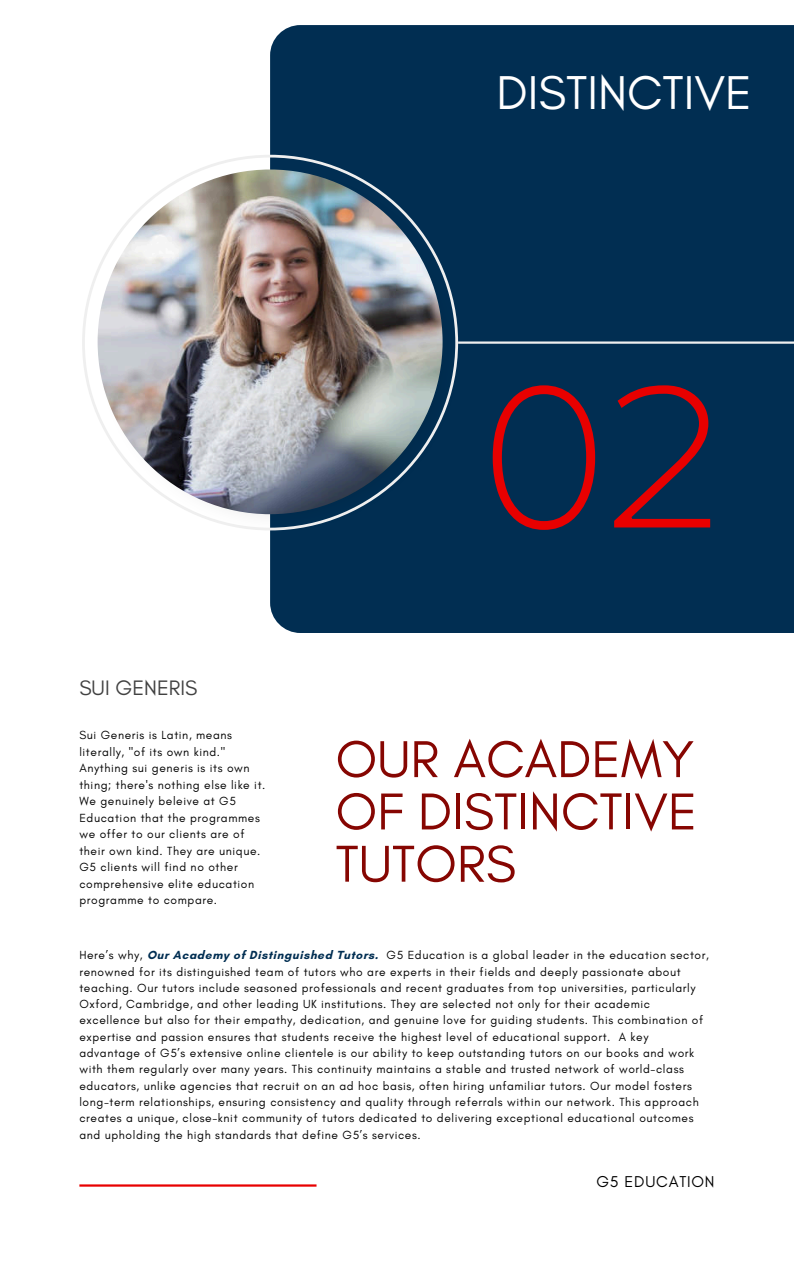
<style>
.page{position:relative;width:794px;height:1266px;background:#fff}
.page>*{position:absolute;margin:0;border:0;box-sizing:border-box;transform-origin:0 0}
.t1{font:200 199.88px "Balgin";color:#e80000}
.t2{font:52.8px/52.3px "Glacial Indifference";color:#860602;text-align:justify}
.t3{font:48.3px "Glacial Indifference";color:#fff}
.t4{font:21.3px "Glacial Indifference";color:#414141}
.t5{font:15.98px "Glacial Indifference";letter-spacing:.05em;color:#000}
.t6{font:12px/16.4px "Glacial Indifference";letter-spacing:.05em;color:#000}
.s1{font-weight:700;color:#012e52}
</style>
<div class="page">
<div style="left:270px;top:25px;width:523px;height:608px;background:#012e52"></div>
<svg style="left:82px;top:155px;width:376px;height:375px"></svg>
<img style="left:98px;top:169px;width:344px;height:345px;border-radius:50%">
<hr style="left:458px;top:341px;width:335px;height:3px;background:#efefef">
<hr style="left:79px;top:1184px;width:237px;height:2px;background:#e80000">
<h2 class="t3" style="left:496px;top:64px;width:257px">DISTINCTIVE</h2>
<p class="t4" style="left:79px;top:674px;width:119px">SUI GENERIS</p>
<p class="t6" style="left:79px;top:727px;width:187px">Sui Generis is Latin, means literally, "of its own kind."<br>Anything sui generis is its own thing; there's nothing else like it.<br>We genuinely beleive at G5<br>Education that the programmes we offer to our clients are of their own kind. They are unique.<br>G5 clients will find no other comprehensive elite education programme to compare.</p>
<p class="t1" style="left:484px;top:377px;width:244px">02</p>
<p class="t2" style="left:335px;top:732px;width:363px">OUR ACADEMY OF DISTINCTIVE TUTORS</p>
<p class="t6" style="left:79px;top:947px;width:630px">Here’s why, <span class="s1">Our Academy of Distinguished Tutors.</span> G5 Education is a global leader in the education sector, renowned for its distinguished team of tutors who are experts in their fields and deeply passionate about teaching. Our tutors include seasoned professionals and recent graduates from top universities, particularly Oxford, Cambridge, and other leading UK institutions. They are selected not only for their academic excellence but also for their empathy, dedication, and genuine love for guiding students. This combination of expertise and passion ensures that students receive the highest level of educational support. A key advantage of G5’s extensive online clientele is our ability to keep outstanding tutors on our books and work with them regularly over many years. This continuity maintains a stable and trusted network of world-class educators, unlike agencies that recruit on an ad hoc basis, often hiring unfamiliar tutors. Our model fosters long-term relationships, ensuring consistency and quality through referrals within our network. This approach creates a unique, close-knit community of tutors dedicated to delivering exceptional educational outcomes and upholding the high standards that define G5’s services.</p>
<h1 class="t5" style="left:596px;top:1172px;width:120px">G5 EDUCATION</h1>
</div>
